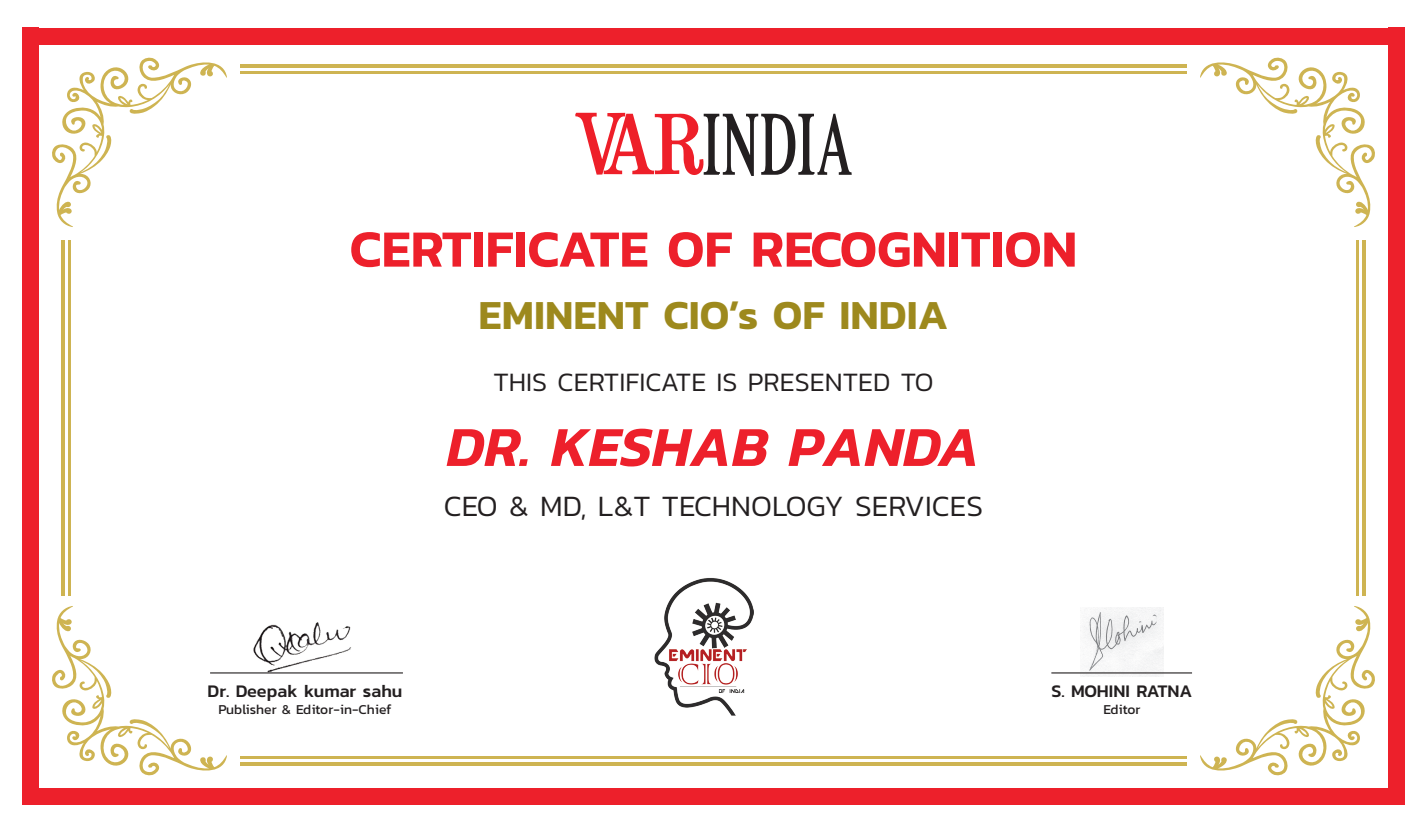
<style>
.page{position:relative;width:1427px;height:833px;background:#fff}
.page>*{position:absolute;margin:0;border:0;box-sizing:border-box;transform-origin:0 0}
.t1{font:italic 600 57px "Kanit";color:#ed202b}
.t2{font:600 52.8px "Kanit";color:#ed202b}
.t3{font:600 42px "Kanit";color:#9d891d}
.t4{font:300 30px "Kanit";color:#231f20}
.t5{font:300 27px "Kanit";color:#231f20}
.t6{font:500 18px "Kanit";color:#231f20}
.t7{font:13.8px "Kanit";color:#231f20}
</style>
<div class="page">
<hr style="left:240px;top:64px;width:946px;height:4px;background:#ceb452">
<hr style="left:240px;top:72px;width:946px;height:2px;background:#ceb452">
<hr style="left:61px;top:240px;width:4px;height:355px;background:#ceb452">
<hr style="left:69px;top:240px;width:2px;height:355px;background:#ceb452">
<svg style="left:1362px;top:240px;width:3px;height:355px"></svg>
<hr style="left:1356px;top:240px;width:2px;height:355px;background:#ceb452">
<hr style="left:240px;top:762px;width:946px;height:4px;background:#ceb452">
<hr style="left:240px;top:756px;width:946px;height:2px;background:#ceb452">
<svg style="left:52px;top:57px;width:175px;height:170px"></svg>
<svg style="left:52px;top:606px;width:175px;height:170px"></svg>
<svg style="left:1200px;top:57px;width:175px;height:170px"></svg>
<svg style="left:1200px;top:606px;width:175px;height:170px"></svg>
<div style="left:1388px;top:28px;width:16px;height:777px;background:#ed202b"></div>
<div style="left:22px;top:28px;width:17px;height:777px;background:#ed202b"></div>
<div style="left:22px;top:28px;width:1382px;height:16px;background:#ed202b"></div>
<div style="left:22px;top:789px;width:1382px;height:16px;background:#ed202b"></div>
<img style="left:253px;top:622px;width:98px;height:50px">
<hr style="left:210px;top:672px;width:193px;height:1px;background:#231f20">
<img style="left:1080px;top:607px;width:83px;height:69px">
<hr style="left:1051px;top:672px;width:141px;height:1px;background:#231f20">
<img style="left:654px;top:578px;width:100px;height:138px">
<svg style="left:575px;top:112px;width:277px;height:64px"></svg>
<h2 class="t2" style="left:349px;top:209px;width:729px">CERTIFICATE OF RECOGNITION</h2>
<h3 class="t3" style="left:478px;top:283px;width:471px">EMINENT CIO’s OF INDIA</h3>
<h3 class="t5" style="left:493px;top:363px;width:441px">THIS CERTIFICATE IS PRESENTED TO</h3>
<p class="t1" style="left:447px;top:403px;width:535px">DR. KESHAB PANDA</p>
<p class="t4" style="left:444px;top:485px;width:540px">CEO &amp; MD, L&amp;T TECHNOLOGY SERVICES</p>
<p class="t6" style="left:207px;top:678px;width:196px">Dr. Deepak kumar sahu</p>
<p class="t7" style="left:219px;top:699px;width:174px">Publisher &amp; Editor-in-Chief</p>
<p class="t6" style="left:1051px;top:678px;width:142px">S. MOHINI RATNA</p>
<p class="t7" style="left:1103px;top:699px;width:39px">Editor</p>
</div>
